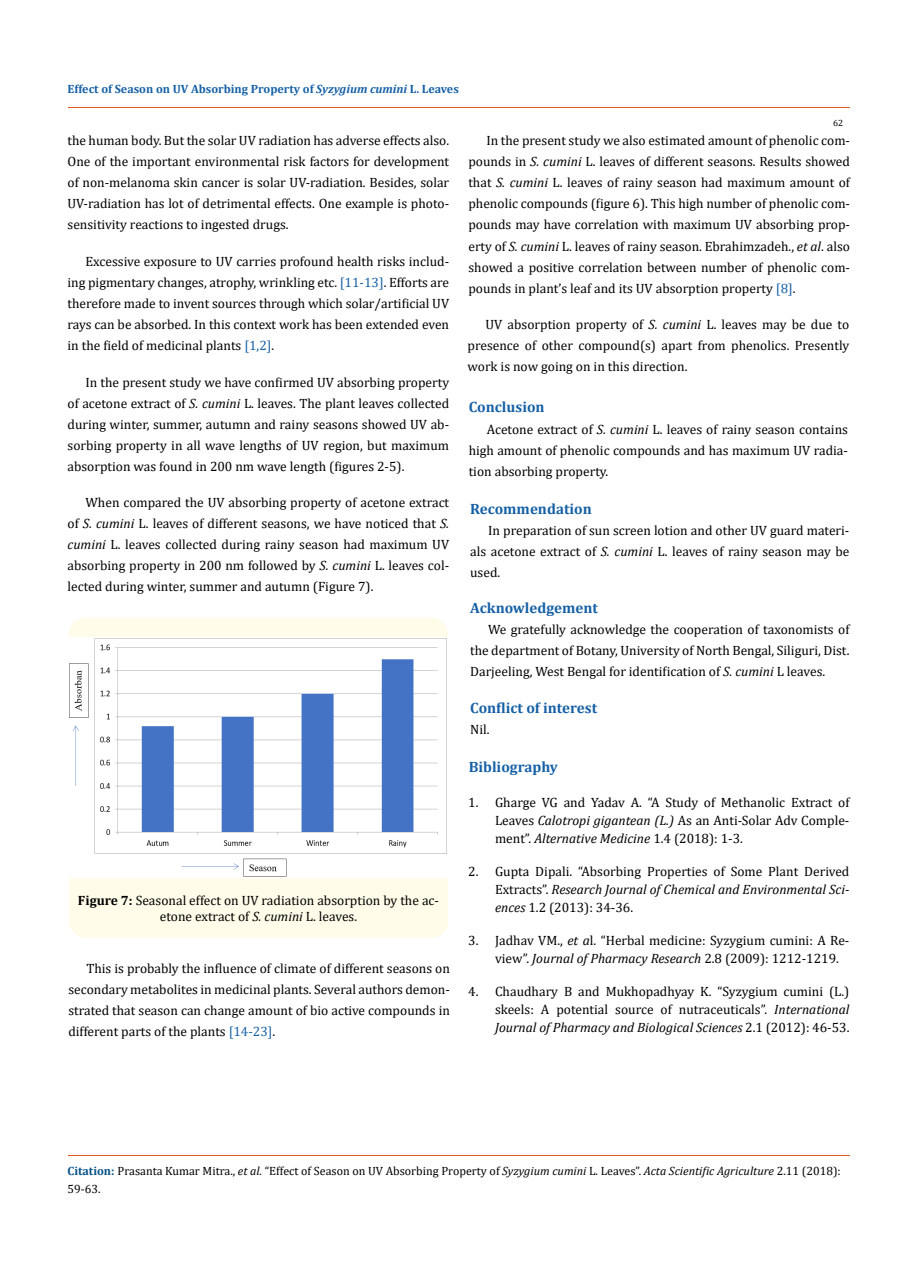
<style>
.page{position:relative;width:917px;height:1262px;background:#fff}
.page>*{position:absolute;margin:0;border:0;box-sizing:border-box;transform-origin:0 0}
.t1{font:700 15px "Cambria";color:#1560a6}
.t2{font:13.5px/21px "Cambria";color:#000;text-align:justify}
.t3{font:12px/18px "Cambria";color:#000}
.t4{font:700 12px "Cambria";color:#1560a6}
.t5{font:9px "Cambria";color:#000}
.s1{font-style:italic}
.s2{color:#1560a6}
.s3{font-weight:700}
.s4{font-weight:700;color:#035089}
</style>
<div class="page">
<div style="left:69px;top:617px;width:379px;height:321px;background:#fffde9;border-radius:18px"></div>
<img style="left:69px;top:637px;width:378px;height:240px">
<hr style="left:68px;top:108px;width:781px;height:1px;background:#e05d1a">
<hr style="left:68px;top:1155px;width:781px;height:1px;background:#e05d1a">
<p class="t4" style="left:68px;top:81px;width:393px">Effect of Season on UV Absorbing Property of <span class="s1">Syzygium cumini</span> L. Leaves</p>
<p class="t2" style="left:68px;top:130px;width:383px">the human body. But the solar UV radiation has adverse effects also.<br>One of the important environmental risk factors for development of non-melanoma skin cancer is solar UV-radiation. Besides, solar UV-radiation has lot of detrimental effects. One example is photo&shy;sensitivity reactions to ingested drugs.</p>
<p class="t2" style="left:68px;top:251px;width:383px;text-indent:18px">Excessive exposure to UV carries profound health risks includ&shy;ing pigmentary changes, atrophy, wrinkling etc. <span class="s2">[11-13]</span>. Efforts are therefore made to invent sources through which solar/artificial UV rays can be absorbed. In this context work has been extended even in the field of medicinal plants <span class="s2">[1,2]</span>.</p>
<p class="t2" style="left:68px;top:371px;width:383px;text-indent:18px">In the present study we have confirmed UV absorbing property of acetone extract of <span class="s1">S. cumini</span> L. leaves. The plant leaves collected during winter, summer, autumn and rainy seasons showed UV ab&shy;sorbing property in all wave lengths of UV region, but maximum absorption was found in 200 nm wave length (figures 2-5).</p>
<p class="t2" style="left:68px;top:492px;width:383px;text-indent:18px">When compared the UV absorbing property of acetone extract of <span class="s1">S. cumini</span> L. leaves of different seasons, we have noticed that <span class="s1">S. cumini</span> L. leaves collected during rainy season had maximum UV absorbing property in 200 nm followed by <span class="s1">S. cumini</span> L. leaves col&shy;lected during winter, summer and autumn (Figure 7).</p>
<p class="t5" style="left:833px;top:118px;width:11px">62</p>
<p class="t2" style="left:468px;top:130px;width:383px;text-indent:18px">In the present study we also estimated amount of phenolic com&shy;pounds in <span class="s1">S. cumini</span> L. leaves of different seasons. Results showed that <span class="s1">S. cumini</span> L. leaves of rainy season had maximum amount of phenolic compounds (figure 6). This high number of phenolic com&shy;pounds may have correlation with maximum UV absorbing prop&shy;erty of <span class="s1">S. cumini</span> L. leaves of rainy season. Ebrahimzadeh., <span class="s1">et al</span>. also showed a positive correlation between number of phenolic com&shy;pounds in plant’s leaf and its UV absorption property <span class="s2">[8]</span>.</p>
<p class="t2" style="left:467px;top:313px;width:383px;text-indent:18px">UV absorption property of <span class="s1">S. cumini</span> L. leaves may be due to presence of other compound(s) apart from phenolics. Presently work is now going on in this direction.</p>
<p class="t1" style="left:468px;top:396px;width:77px">Conclusion</p>
<p class="t2" style="left:468px;top:418px;width:381px;text-indent:18px">Acetone extract of <span class="s1">S. cumini</span> L. leaves of rainy season contains high amount of phenolic compounds and has maximum UV radia&shy;tion absorbing property.</p>
<p class="t1" style="left:470px;top:498px;width:123px">Recommendation</p>
<p class="t2" style="left:470px;top:520px;width:381px;text-indent:18px">In preparation of sun screen lotion and other UV guard materi&shy;als acetone extract of <span class="s1">S. cumini</span> L. leaves of rainy season may be used.</p>
<p class="t1" style="left:470px;top:597px;width:129px">Acknowledgement</p>
<p class="t2" style="left:470px;top:619px;width:381px;text-indent:18px">We gratefully acknowledge the cooperation of taxonomists of the department of Botany, University of North Bengal, Siliguri, Dist.<br>Darjeeling, West Bengal for identification of <span class="s1">S. cumini</span> L leaves.</p>
<p class="t1" style="left:470px;top:697px;width:128px">Conflict of interest</p>
<p class="t2" style="left:470px;top:719px;width:21px">Nil.</p>
<p class="t2" style="left:78px;top:892px;width:362px;line-height:16.2px;text-align:center"><span class="s3">Figure 7:</span> Seasonal effect on UV radiation absorption by the ac&shy;etone extract of <span class="s1">S. cumini</span> L. leaves.</p>
<p class="t2" style="left:68px;top:957px;width:383px;text-indent:18px">This is probably the influence of climate of different seasons on secondary metabolites in medicinal plants. Several authors demon&shy;strated that season can change amount of bio active compounds in different parts of the plants <span class="s2">[14-23]</span>.</p>
<p class="t1" style="left:468px;top:756px;width:91px">Bibliography</p>
<p class="t2" style="left:495px;top:793px;width:356px;line-height:18px;text-indent:-27px">1. Gharge VG and Yadav A. “A Study of Methanolic Extract of Leaves <span class="s1">Calotropi gigantean (L.)</span> As an Anti-Solar Adv Comple&shy;ment”. <span class="s1">Alternative Medicine</span> 1.4 (2018): 1-3.</p>
<p class="t2" style="left:495px;top:862px;width:356px;line-height:18px;text-indent:-27px">2. Gupta Dipali. “Absorbing Properties of Some Plant Derived Extracts”. <span class="s1">Research Journal of Chemical and Environmental Sci&shy;ences</span> 1.2 (2013): 34-36.</p>
<p class="t2" style="left:495px;top:931px;width:356px;line-height:18px;text-indent:-27px">3. Jadhav VM., <span class="s1">et a</span>l. “Herbal medicine: Syzygium cumini: A Re&shy;view”. <span class="s1">Journal of Pharmacy Research</span> 2.8 (2009): 1212-1219.</p>
<p class="t2" style="left:495px;top:982px;width:356px;line-height:18px;text-indent:-27px">4. Chaudhary B and Mukhopadhyay K. “Syzygium cumini (L.) skeels: A potential source of nutraceuticals”. <span class="s1">International Journal of Pharmacy and Biological Sciences</span> 2.1 (2012): 46-53.</p>
<p class="t3" style="left:68px;top:1161px;width:774px"><span class="s4">Citation:</span> Prasanta Kumar Mitra., <span class="s1">et al.</span> “Effect of Season on UV Absorbing Property of <span class="s1">Syzygium cumini</span> L. Leaves”. <span class="s1">Acta Scientific Agriculture</span> 2.11 (2018):<br>59-63.</p>
</div>
